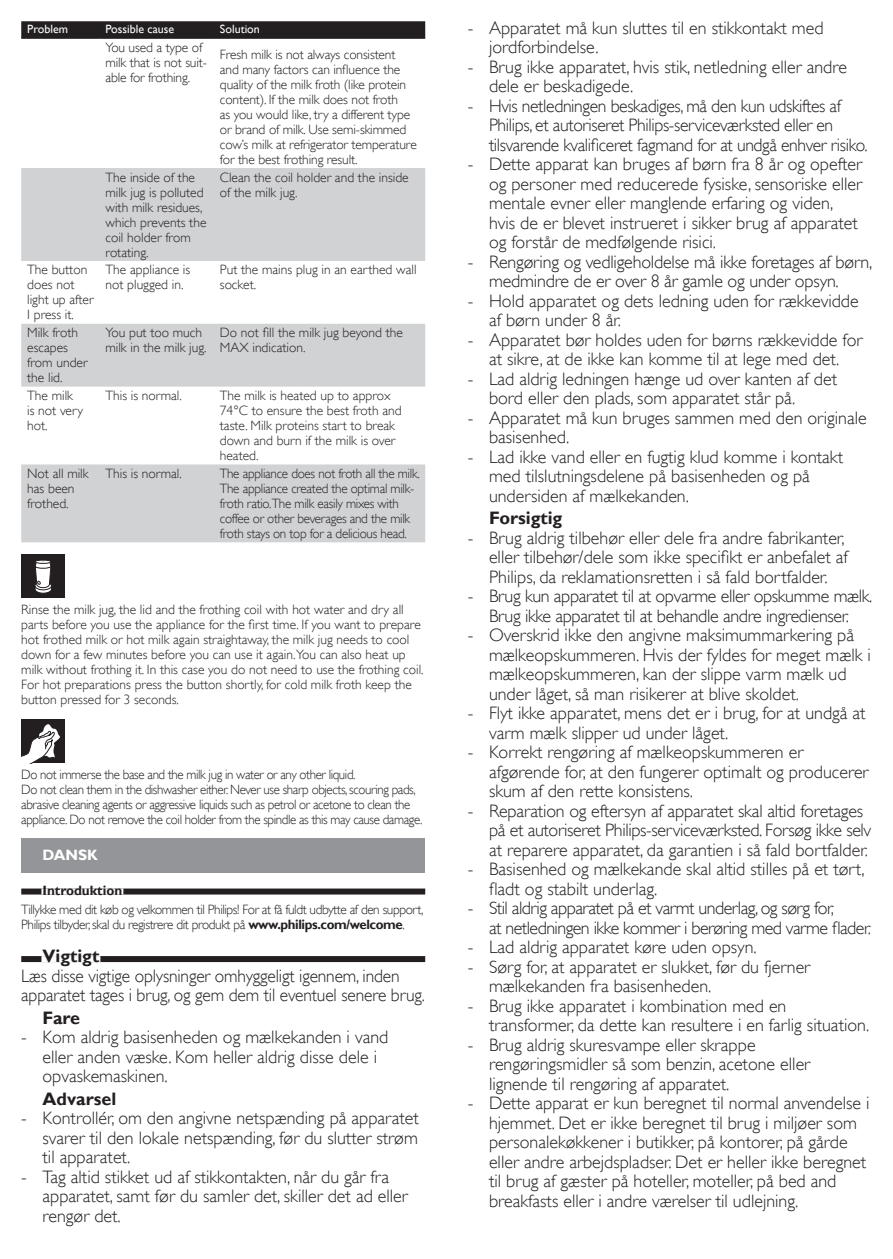
<style>
.page{position:relative;width:893px;height:1259px;background:#fff}
.page>*{position:absolute;margin:0;border:0;box-sizing:border-box;transform-origin:0 0}
.t1{font:18px/19.5px "Gill Sans Alt One WGL Light";color:#231f20}
.t2{font:18px/19.5px "Gill Sans Alt One WGL Light";letter-spacing:-.02em;color:#231f20}
.t3{font:18px/19.5px "Gill Sans Alt One WGL Light";letter-spacing:-.03em;color:#231f20}
.t4{font:700 18px "Gill Sans Alt One WGL";color:#231f20}
.t5{font:700 15px "Gill Sans Alt One WGL";color:#fff}
.t6{font:13.5px/15px "Gill Sans Alt One WGL Light";letter-spacing:-.01em;color:#231f20}
.t7{font:13.5px/15px "Gill Sans Alt One WGL Light";letter-spacing:-.03em;color:#231f20;scale:.96 1}
.t8{font:13.5px/15px "Gill Sans Alt One WGL Light";letter-spacing:-.03em;color:#231f20}
.t9{font:700 13.5px "Gill Sans Alt One WGL";color:#231f20}
.t10{font:12px "Gill Sans Alt One WGL";color:#fff}
.s1{font-family:"Gill Sans Alt One WGL";font-weight:700}
</style>
<div class="page">
<div style="left:21px;top:888px;width:404px;height:6px;background:#231f20"></div>
<div style="left:41px;top:888px;width:82px;height:6px;background:#fff"></div>
<div style="left:21px;top:956px;width:404px;height:6px;background:#231f20"></div>
<div style="left:41px;top:956px;width:59px;height:6px;background:#fff"></div>
<div style="left:21px;top:21px;width:404px;height:16px;background:#231f20"></div>
<svg style="left:21px;top:168px;width:404px;height:374px;fill:#d1d2d4"></svg>
<hr style="left:21px;top:37px;width:78px;height:2px;background:#231f20">
<hr style="left:99px;top:37px;width:115px;height:2px;background:#231f20">
<hr style="left:214px;top:37px;width:211px;height:2px;background:#231f20">
<div style="left:21px;top:555px;width:44px;height:43px;background:#231f20"></div>
<div style="left:35px;top:559px;width:16px;height:5px;border:1px solid #231f20;border-radius:50%"></div>
<svg style="left:35px;top:560px;width:17px;height:34px"></svg>
<div style="left:21px;top:720px;width:44px;height:43px;background:#231f20"></div>
<svg style="left:21px;top:724px;width:39px;height:39px"></svg>
<div style="left:21px;top:838px;width:404px;height:34px;background:#939598"></div>
<p class="t10" style="left:27px;top:21px;width:42px">Problem</p>
<p class="t10" style="left:105px;top:21px;width:70px">Possible cause</p>
<p class="t10" style="left:220px;top:21px;width:41px">Solution</p>
<p class="t6" style="left:105px;top:40px;width:103px">You used a type of milk that is not suit&shy;able for frothing.</p>
<p class="t6" style="left:220px;top:47px;width:198px">Fresh milk is not always consistent and many factors can influence the quality of the milk froth (like protein content). If the milk does not froth<br>as you would like, try a different type or brand of milk. Use semi-skimmed cow’s milk at refrigerator temperature for the best frothing result.</p>
<p class="t6" style="left:105px;top:170px;width:102px">The inside of the milk jug is polluted with milk residues, which prevents the coil holder from rotating.</p>
<p class="t6" style="left:220px;top:170px;width:190px">Clean the coil holder and the inside of the milk jug.</p>
<p class="t6" style="left:27px;top:262px;width:68px">The button does not light up after<br>I press it.</p>
<p class="t6" style="left:105px;top:262px;width:86px">The appliance is not plugged in.</p>
<p class="t6" style="left:220px;top:262px;width:198px">Put the mains plug in an earthed wall socket.</p>
<p class="t6" style="left:27px;top:325px;width:62px">Milk froth escapes from under the lid.</p>
<p class="t6" style="left:105px;top:325px;width:103px">You put too much milk in the milk jug.</p>
<p class="t6" style="left:220px;top:325px;width:185px">Do not fill the milk jug beyond the<br>MAX indication.</p>
<p class="t6" style="left:27px;top:388px;width:57px">The milk is not very hot.</p>
<p class="t6" style="left:105px;top:388px;width:78px">This is normal.</p>
<p class="t6" style="left:220px;top:388px;width:183px">The milk is heated up to approx<br>74°C to ensure the best froth and taste. Milk proteins start to break down and burn if the milk is over heated.</p>
<p class="t6" style="left:27px;top:466px;width:63px">Not all milk has been frothed.</p>
<p class="t6" style="left:105px;top:466px;width:78px">This is normal.</p>
<p class="t6" style="left:220px;top:466px;width:201px">The appliance does not froth all the milk.<br>The appliance created the optimal milk&shy;froth ratio.The milk easily mixes with coffee or other beverages and the milk froth stays on top for a delicious head.</p>
<p class="t6" style="left:21px;top:602px;width:404px">Rinse the milk jug, the lid and the frothing coil with hot water and dry all parts before you use the appliance for the first time. If you want to prepare hot frothed milk or hot milk again straightaway, the milk jug needs to cool down for a few minutes before you can use it again.You can also heat up milk without frothing it. In this case you do not need to use the frothing coil.<br>For hot preparations press the button shortly, for cold milk froth keep the button pressed for 3 seconds.</p>
<p class="t7" style="left:21px;top:767px;width:419px">Do not immerse the base and the milk jug in water or any other liquid.<br>Do not clean them in the dishwasher either. Never use sharp objects, scouring pads, abrasive cleaning agents or aggressive liquids such as petrol or acetone to clean the appliance. Do not remove the coil holder from the spindle as this may cause damage.</p>
<p class="t5" style="left:43px;top:845px;width:57px">DANSK</p>
<p class="t9" style="left:43px;top:880px;width:81px">Introduktion</p>
<p class="t8" style="left:21px;top:902px;width:404px">Tillykke med dit køb og velkommen til Philips! For at få fuldt udbytte af den support,<br>Philips tilbyder, skal du registrere dit produkt på <span class="s1">www.philips.com/welcome</span>.</p>
<p class="t4" style="left:43px;top:943px;width:58px">Vigtigt</p>
<p class="t1" style="left:21px;top:966px;width:405px">Læs disse vigtige oplysninger omhyggeligt igennem, inden apparatet tages i brug, og gem dem til eventuel senere brug.</p>
<p class="t4" style="left:43px;top:1005px;width:39px">Fare</p>
<p class="t1" style="left:43px;top:1027px;width:347px;text-indent:-21px">- Kom aldrig basisenheden og mælkekanden i vand eller anden væske. Kom heller aldrig disse dele i opvaskemaskinen.</p>
<p class="t4" style="left:43px;top:1086px;width:75px">Advarsel</p>
<p class="t1" style="left:43px;top:1108px;width:378px;text-align:justify;text-indent:-21px">- Kontrollér, om den angivne netspænding på apparatet svarer til den lokale netspænding, før du slutter strøm til apparatet.</p>
<p class="t1" style="left:43px;top:1166px;width:367px;text-indent:-21px">- Tag altid stikket ud af stikkontakten, når du går fra apparatet, samt før du samler det, skiller det ad eller rengør det.</p>
<p class="t1" style="left:489px;top:18px;width:336px;text-indent:-21px">- Apparatet må kun sluttes til en stikkontakt med jordforbindelse.</p>
<p class="t1" style="left:489px;top:57px;width:360px;text-indent:-21px">- Brug ikke apparatet, hvis stik, netledning eller andre dele er beskadigede.</p>
<p class="t2" style="left:489px;top:96px;width:380px;text-indent:-21px">- Hvis netledningen beskadiges, må den kun udskiftes af<br>Philips, et autoriseret Philips-serviceværksted eller en tilsvarende kvalificeret fagmand for at undgå enhver risiko.</p>
<p class="t1" style="left:489px;top:155px;width:375px;text-indent:-21px">- Dette apparat kan bruges af børn fra 8 år og opefter og personer med reducerede fysiske, sensoriske eller mentale evner eller manglende erfaring og viden, hvis de er blevet instrueret i sikker brug af apparatet og forstår de medfølgende risici.</p>
<p class="t1" style="left:489px;top:252px;width:385px;text-indent:-21px">- Rengøring og vedligeholdelse må ikke foretages af børn, medmindre de er over 8 år gamle og under opsyn.</p>
<p class="t1" style="left:489px;top:291px;width:371px;text-indent:-21px">- Hold apparatet og dets ledning uden for rækkevidde af børn under 8 år.</p>
<p class="t1" style="left:468px;top:330px;width:396px;text-align:center">- Apparatet bør holdes uden for børns rækkevidde for at sikre, at de ikke kan komme til at lege med det.</p>
<p class="t1" style="left:489px;top:369px;width:350px;text-indent:-21px">- Lad aldrig ledningen hænge ud over kanten af det bord eller den plads, som apparatet står på.</p>
<p class="t1" style="left:489px;top:408px;width:379px;text-indent:-21px">- Apparatet må kun bruges sammen med den originale basisenhed.</p>
<p class="t1" style="left:489px;top:447px;width:356px;text-indent:-21px">- Lad ikke vand eller en fugtig klud komme i kontakt med tilslutningsdelene på basisenheden og på undersiden af mælkekanden.</p>
<p class="t4" style="left:489px;top:506px;width:75px">Forsigtig</p>
<p class="t1" style="left:489px;top:528px;width:360px;text-indent:-21px">- Brug aldrig tilbehør eller dele fra andre fabrikanter, eller tilbehør/dele som ikke specifikt er anbefalet af<br>Philips, da reklamationsretten i så fald bortfalder.</p>
<p class="t2" style="left:468px;top:586px;width:406px;text-align:center">- Brug kun apparatet til at opvarme eller opskumme mælk.<br>Brug ikke apparatet til at behandle andre ingredienser.</p>
<p class="t1" style="left:489px;top:625px;width:383px;text-indent:-21px">- Overskrid ikke den angivne maksimummarkering på mælkeopskummeren. Hvis der fyldes for meget mælk i mælkeopskummeren, kan der slippe varm mælk ud under låget, så man risikerer at blive skoldet.</p>
<p class="t1" style="left:489px;top:703px;width:378px;text-indent:-21px">- Flyt ikke apparatet, mens det er i brug, for at undgå at varm mælk slipper ud under låget.</p>
<p class="t1" style="left:489px;top:742px;width:381px;text-indent:-21px">- Korrekt rengøring af mælkeopskummeren er afgørende for, at den fungerer optimalt og producerer skum af den rette konsistens.</p>
<p class="t1" style="left:489px;top:801px;width:384px;text-indent:-21px">- Reparation og eftersyn af apparatet skal altid foretages på et autoriseret Philips-serviceværksted. Forsøg ikke selv at reparere apparatet, da garantien i så fald bortfalder.</p>
<p class="t1" style="left:489px;top:859px;width:377px;text-indent:-21px">- Basisenhed og mælkekande skal altid stilles på et tørt, fladt og stabilt underlag.</p>
<p class="t3" style="left:489px;top:898px;width:383px;text-indent:-21px">- Stil aldrig apparatet på et varmt underlag, og sørg for,<br>at netledningen ikke kommer i berøring med varme flader.</p>
<p class="t1" style="left:468px;top:937px;width:290px">- Lad aldrig apparatet køre uden opsyn.</p>
<p class="t1" style="left:489px;top:957px;width:323px;text-indent:-21px">- Sørg for, at apparatet er slukket, før du fjerner mælkekanden fra basisenheden.</p>
<p class="t1" style="left:489px;top:996px;width:382px;text-indent:-21px">- Brug ikke apparatet i kombination med en transformer, da dette kan resultere i en farlig situation.</p>
<p class="t1" style="left:489px;top:1035px;width:323px;text-indent:-21px">- Brug aldrig skuresvampe eller skrappe rengøringsmidler så som benzin, acetone eller lignende til rengøring af apparatet.</p>
<p class="t1" style="left:489px;top:1093px;width:382px;text-indent:-21px">- Dette apparat er kun beregnet til normal anvendelse i hjemmet. Det er ikke beregnet til brug i miljøer som personalekøkkener i butikker, på kontorer, på gårde eller andre arbejdspladser. Det er heller ikke beregnet til brug af gæster på hoteller, moteller, på bed and breakfasts eller i andre værelser til udlejning.</p>
</div>
